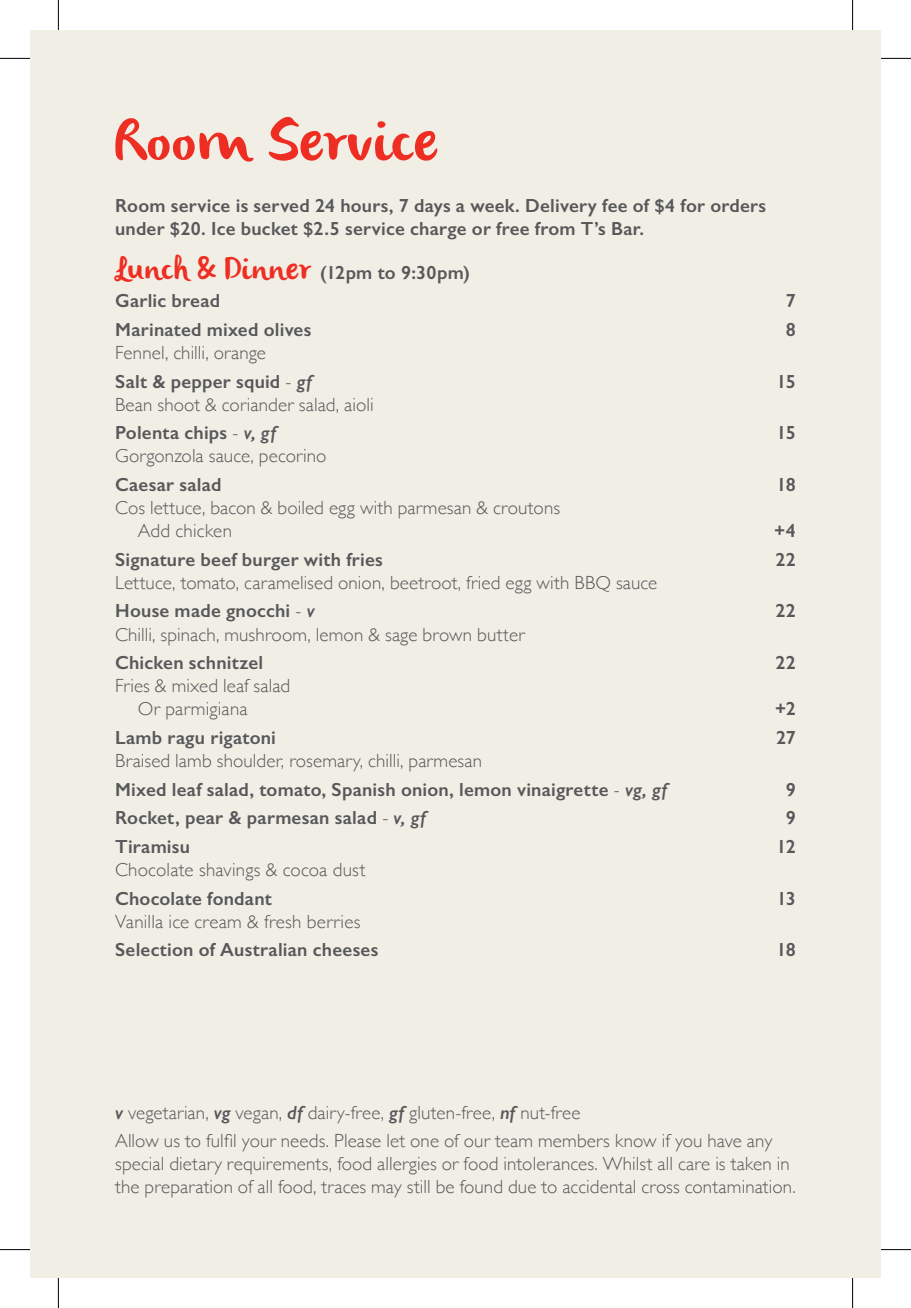
<style>
.page{position:relative;width:911px;height:1308px;background:#fff}
.page>*{position:absolute;margin:0;border:0;box-sizing:border-box;transform-origin:0 0}
.Heading{font:60px "Olivier";letter-spacing:.035em;color:#ee2e22}
.Item{font:600 19px/23px "Gill Sans";letter-spacing:.01em;color:#57585a}
.Description{font:300 19px/23px "Gill Sans";letter-spacing:.005em;color:#57585a}
.Item-2{font:300 19px "Gill Sans";letter-spacing:.005em;color:#57585a}
.Description-2{font:600 19px "Gill Sans";letter-spacing:.015em;color:#57585a}
.Category{font:600 19px "Gill Sans";letter-spacing:.015em;color:#57585a}
.s1{font-family:"Olivier";font-weight:400;font-size:32px;color:#ee2e22}
.s2{font-weight:300}
.s3{font-style:italic}
.s4{font-weight:600;font-style:italic}
</style>
<div class="page">
<div style="left:30px;top:30px;width:850px;height:1247px;background:#f1eee5"></div>
<hr style="left:0;top:58px;width:30px;height:1px;background:#000">
<hr style="left:880px;top:58px;width:30px;height:1px;background:#000">
<hr style="left:0;top:1249px;width:30px;height:1px;background:#000">
<hr style="left:880px;top:1249px;width:30px;height:1px;background:#000">
<hr style="left:58px;top:0;width:1px;height:30px;background:#000">
<hr style="left:58px;top:1277px;width:1px;height:30px;background:#000">
<hr style="left:852px;top:0;width:1px;height:30px;background:#000">
<hr style="left:852px;top:1277px;width:1px;height:30px;background:#000">
<p class="Heading" style="left:115px;top:106px;width:324px">Room Service</p>
<p class="Item" style="left:115px;top:193px;width:652px">Room service is served 24 hours, 7 days a week. Delivery fee of $4 for orders under $20. Ice bucket $2.5 service charge or free from T’s Bar.</p>
<p class="Category" style="left:115px;top:261px;width:356px"><span class="s1">Lunch &amp; Dinner</span> (12pm to 9:30pm)</p>
<p class="Item" style="left:115px;top:289px;width:107px">Garlic bread</p>
<p class="Item" style="left:785px;top:289px;width:12px">7</p>
<p class="Item" style="left:115px;top:318px;width:198px">Marinated mixed olives</p>
<p class="Item" style="left:785px;top:318px;width:12px">8</p>
<p class="Item-2" style="left:115px;top:338px;width:152px">Fennel, chilli, orange</p>
<p class="Item" style="left:115px;top:369px;width:198px">Salt &amp; pepper squid <span class="s2">-</span> <span class="s3">gf</span></p>
<p class="Item" style="left:776px;top:369px;width:21px">15</p>
<p class="Item-2" style="left:115px;top:389px;width:260px">Bean shoot &amp; coriander salad, aioli</p>
<p class="Item" style="left:115px;top:421px;width:162px">Polenta chips <span class="s2">-</span> <span class="s3">v, gf</span></p>
<p class="Item" style="left:776px;top:421px;width:21px">15</p>
<p class="Item-2" style="left:115px;top:441px;width:213px">Gorgonzola sauce, pecorino</p>
<p class="Description-2" style="left:115px;top:473px;width:108px">Caesar salad</p>
<p class="Description-2" style="left:776px;top:473px;width:21px">18</p>
<p class="Description" style="left:138px;top:495px;width:424px;text-indent:-23px">Cos lettuce, bacon &amp; boiled egg with parmesan &amp; croutons<br>Add chicken</p>
<p class="Description-2" style="left:774px;top:519px;width:23px">+4</p>
<p class="Item" style="left:115px;top:547px;width:269px">Signature beef burger with fries</p>
<p class="Item" style="left:775px;top:547px;width:22px">22</p>
<p class="Item-2" style="left:115px;top:567px;width:543px">Lettuce, tomato, caramelised onion, beetroot, fried egg with BBQ sauce</p>
<p class="Item" style="left:115px;top:599px;width:201px">House made gnocchi <span class="s2">-</span> <span class="s3">v</span></p>
<p class="Item" style="left:775px;top:599px;width:22px">22</p>
<p class="Item-2" style="left:115px;top:619px;width:411px">Chilli, spinach, mushroom, lemon &amp; sage brown butter</p>
<p class="Description-2" style="left:115px;top:651px;width:150px">Chicken schnitzel</p>
<p class="Description-2" style="left:775px;top:651px;width:22px">22</p>
<p class="Description" style="left:138px;top:673px;width:154px;text-indent:-23px">Fries &amp; mixed leaf salad<br>Or parmigiana</p>
<p class="Description-2" style="left:775px;top:697px;width:22px">+2</p>
<p class="Item" style="left:115px;top:725px;width:162px">Lamb ragu rigatoni</p>
<p class="Item" style="left:776px;top:725px;width:21px">27</p>
<p class="Item-2" style="left:115px;top:745px;width:368px">Braised lamb shoulder, rosemary, chilli, parmesan</p>
<p class="Item" style="left:115px;top:777px;width:553px">Mixed leaf salad, tomato, Spanish onion, lemon vinaigrette <span class="s2">-</span> <span class="s3">vg, gf</span></p>
<p class="Item" style="left:785px;top:777px;width:12px">9</p>
<p class="Item" style="left:115px;top:806px;width:312px">Rocket, pear &amp; parmesan salad <span class="s2">-</span> <span class="s3">v, gf</span></p>
<p class="Item" style="left:785px;top:806px;width:12px">9</p>
<p class="Item" style="left:115px;top:834px;width:76px">Tiramisu</p>
<p class="Item" style="left:776px;top:834px;width:21px">12</p>
<p class="Item-2" style="left:115px;top:854px;width:252px">Chocolate shavings &amp; cocoa dust</p>
<p class="Item" style="left:115px;top:886px;width:158px">Chocolate fondant</p>
<p class="Item" style="left:776px;top:886px;width:21px">13</p>
<p class="Item-2" style="left:115px;top:906px;width:247px">Vanilla ice cream &amp; fresh berries</p>
<p class="Item" style="left:115px;top:938px;width:265px">Selection of Australian cheeses</p>
<p class="Item" style="left:776px;top:938px;width:21px">18</p>
<p class="Description" style="left:115px;top:1100px;width:467px"><span class="s4">v</span> vegetarian, <span class="s4">vg</span> vegan, <span class="s4">df</span> dairy-free, <span class="s4">gf</span> gluten-free, <span class="s4">nf</span> nut-free</p>
<p class="Description" style="left:115px;top:1128px;width:682px">Allow us to fulfil your needs. Please let one of our team members know if you have any special dietary requirements, food allergies or food intolerances. Whilst all care is taken in the preparation of all food, traces may still be found due to accidental cross contamination.</p>
</div>
